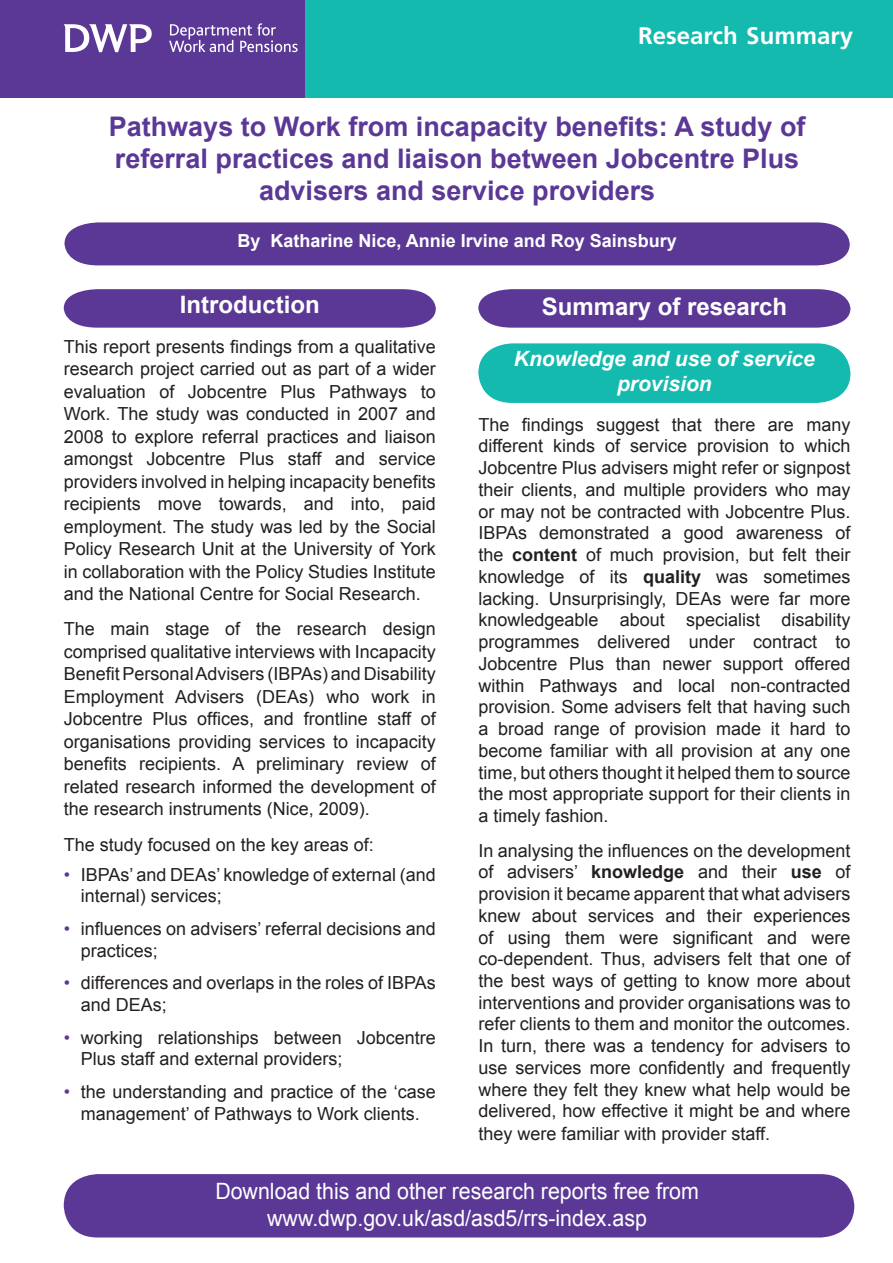
<style>
.page{position:relative;width:893px;height:1263px;background:#fff}
.page>*{position:absolute;margin:0;border:0;box-sizing:border-box;transform-origin:0 0}
.t1{font:700 27px/32.4px "Arial";color:#5b3896;text-align:center}
.t2{font:700 24px "Arial";color:#fff}
.t3{font:700 24px "Frutiger LT";color:#fff}
.t4{font:22.5px/27px "Arial";color:#fff;text-align:center;scale:.95 1}
.t5{font:italic 700 21px/25.2px "Arial";color:#fff;text-align:center}
.t6{font:18px/21.8px "Arial";color:#231f20;text-align:justify}
.t7{font:700 18px "Arial";color:#fff}
.s1{color:#5b3896}
.s2{font-weight:700}
</style>
<div class="page">
<div style="left:276px;top:0;width:617px;height:98px;background:#15baaf"></div>
<div style="left:0;top:0;width:305px;height:98px;background:#5b3896"></div>
<svg style="left:169px;top:23px;width:129px;height:29px"></svg>
<svg style="left:64px;top:24px;width:88px;height:28px"></svg>
<svg style="left:478px;top:343px;width:372px;height:60px;background:#1fbcb2"></svg>
<svg style="left:478px;top:289px;width:372px;height:39px;background:#63419b"></svg>
<svg style="left:64px;top:289px;width:372px;height:39px;background:#63419b"></svg>
<div style="left:64px;top:222px;width:786px;height:43px;background:#5b3896"></div>
<div style="left:64px;top:1174px;width:790px;height:63px;background:#5b3896"></div>
<h2 class="t3" style="left:638px;top:26px;width:216px">Research Summary</h2>
<h1 class="t1" style="left:109px;top:111px;width:698px">Pathways to Work from incapacity benefits: A study of referral practices and liaison between Jobcentre Plus advisers and service providers</h1>
<p class="t7" style="left:237px;top:229px;width:441px">By Katharine Nice, Annie Irvine and Roy Sainsbury</p>
<h2 class="t2" style="left:180px;top:289px;width:141px">Introduction</h2>
<p class="t6" style="left:64px;top:335px;width:374px;line-height:22.5px">This report presents findings from a qualitative research project carried out as part of a wider evaluation of Jobcentre Plus Pathways to Work. The study was conducted in 2007 and 2008 to explore referral practices and liaison amongst Jobcentre Plus staff and service providers involved in helping incapacity benefits recipients move towards, and into, paid employment. The study was led by the Social Policy Research Unit at the University of York in collaboration with the Policy Studies Institute and the National Centre for Social Research.</p>
<p class="t6" style="left:64px;top:619px;width:374px;line-height:22.5px">The main stage of the research design comprised qualitative interviews with Incapacity Benefit Personal Advisers (IBPAs) and Disability Employment Advisers (DEAs) who work in Jobcentre Plus offices, and frontline staff of organisations providing services to incapacity benefits recipients. A preliminary review of related research informed the development of the research instruments (Nice, 2009).</p>
<p class="t6" style="left:64px;top:835px;width:312px">The study focused on the key areas of:</p>
<p class="t6" style="left:81px;top:864px;width:356px;text-indent:-17px"><span class="s1">•</span> IBPAs’ and DEAs’ knowledge of external (and internal) services;</p>
<p class="t6" style="left:81px;top:918px;width:357px;text-indent:-17px"><span class="s1">•</span> influences on advisers’ referral decisions and practices;</p>
<p class="t6" style="left:81px;top:972px;width:357px;text-indent:-17px"><span class="s1">•</span> differences and overlaps in the roles of IBPAs and DEAs;</p>
<p class="t6" style="left:81px;top:1028px;width:357px;text-indent:-17px"><span class="s1">•</span> working relationships between Jobcentre<br>Plus staff and external providers;</p>
<p class="t6" style="left:64px;top:1083px;width:374px;text-align:center"><span class="s1">•</span> the understanding and practice of the ‘case management’ of Pathways to Work clients.</p>
<h2 class="t2" style="left:542px;top:291px;width:247px">Summary of research</h2>
<p class="t5" style="left:514px;top:348px;width:303px">Knowledge and use of service provision</p>
<p class="t6" style="left:478px;top:414px;width:374px">The findings suggest that there are many different kinds of service provision to which Jobcentre Plus advisers might refer or signpost their clients, and multiple providers who may or may not be contracted with Jobcentre Plus.<br>IBPAs demonstrated a good awareness of the <span class="s2">content</span> of much provision, but felt their knowledge of its <span class="s2">quality</span> was sometimes lacking. Unsurprisingly, DEAs were far more knowledgeable about specialist disability programmes delivered under contract to Jobcentre Plus than newer support offered within Pathways and local non-contracted provision. Some advisers felt that having such a broad range of provision made it hard to become familiar with all provision at any one time, but others thought it helped them to source the most appropriate support for their clients in a timely fashion.</p>
<p class="t6" style="left:478px;top:839px;width:374px">In analysing the influences on the development of advisers’ <span class="s2">knowledge</span> and their <span class="s2">use</span> of provision it became apparent that what advisers knew about services and their experiences of using them were significant and were co-dependent. Thus, advisers felt that one of the best ways of getting to know more about interventions and provider organisations was to refer clients to them and monitor the outcomes.<br>In turn, there was a tendency for advisers to use services more confidently and frequently where they felt they knew what help would be delivered, how effective it might be and where they were familiar with provider staff.</p>
<p class="t4" style="left:215px;top:1179px;width:510px">Download this and other research reports free from www.dwp.gov.uk/asd/asd5/rrs-index.asp</p>
</div>
